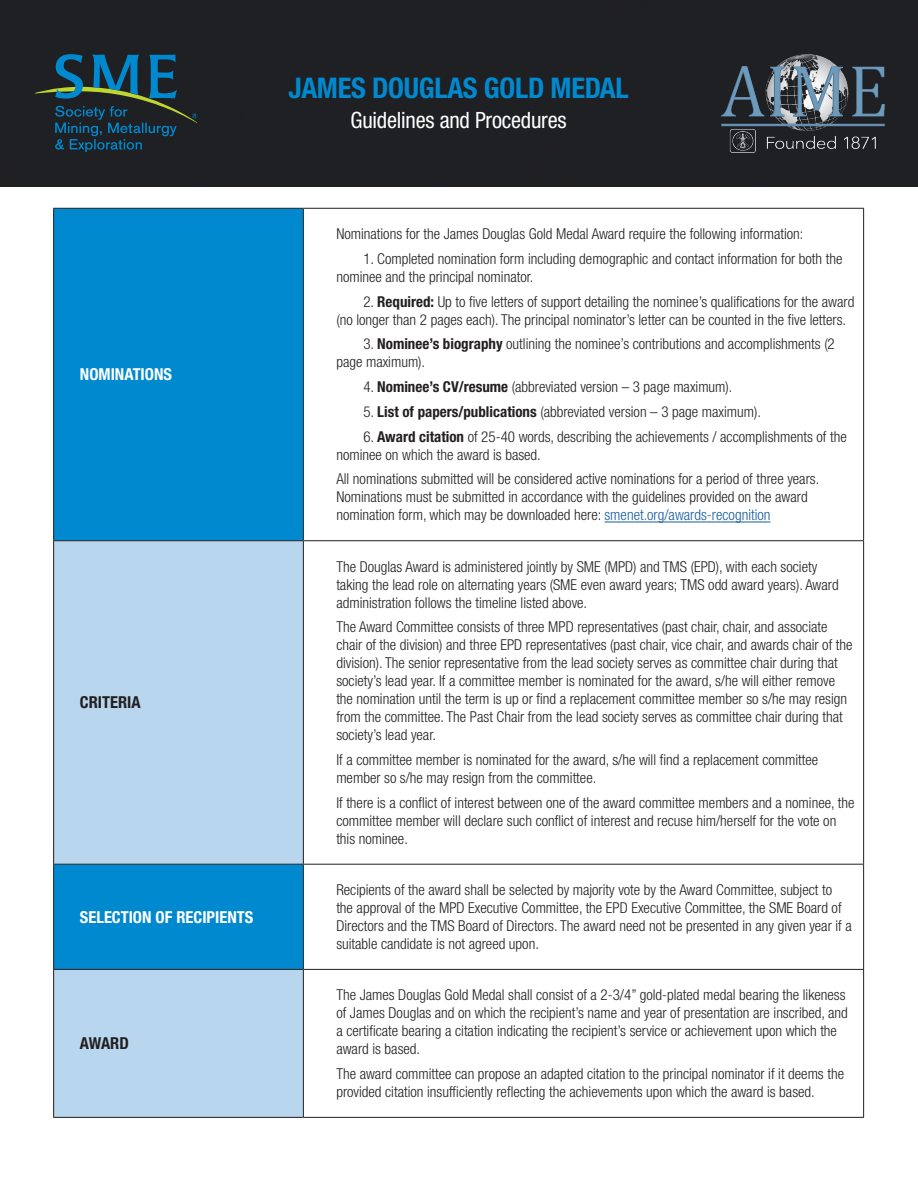
<style>
.page{position:relative;width:918px;height:1188px;background:#fff}
.page>*{position:absolute;margin:0;border:0;box-sizing:border-box;transform-origin:0 0}
.Award_Headline_White{font:700 condensed 28.5px "Helvetica Neue LT Std";letter-spacing:-.01em;color:#0089cf}
.Award_Headline_White-2{font:condensed 22.5px "Helvetica Neue LT Std";letter-spacing:-.01em;color:#fff}
.Table_Left_Topic_WHITE{font:700 condensed 16.5px "Helvetica Neue LT Std";color:#fff}
.Table_Left_Topic_BLACK{font:700 condensed 16.5px "Helvetica Neue LT Std";color:#231f20}
.Body{font:300 condensed 15px/18px "Helvetica Neue LT Std";color:#231f20}
.s1{font-weight:700}
.s2{color:#175d9e}
</style>
<div class="page">
<div style="left:54px;top:209px;width:249px;height:331px;background:#0089cf"></div>
<svg style="left:54px;top:541px;width:249px;height:576px;background:#97c7e8"></svg>
<svg style="left:304px;top:541px;width:559px;height:576px"></svg>
<hr style="left:863px;top:865px;width:1px;height:104px;background:#231f20">
<hr style="left:303px;top:209px;width:1px;height:331px;background:#231f20">
<hr style="left:303px;top:541px;width:1px;height:323px;background:#231f20">
<hr style="left:53px;top:865px;width:1px;height:104px;background:#231f20">
<hr style="left:303px;top:865px;width:1px;height:104px;background:#231f20">
<hr style="left:303px;top:970px;width:1px;height:147px;background:#231f20">
<hr style="left:53px;top:208px;width:250px;height:1px;background:#231f20">
<hr style="left:53px;top:209px;width:1px;height:331px;background:#231f20">
<hr style="left:303px;top:208px;width:561px;height:1px;background:#231f20">
<hr style="left:863px;top:209px;width:1px;height:331px;background:#231f20">
<hr style="left:53px;top:540px;width:250px;height:1px;background:#231f20">
<hr style="left:53px;top:541px;width:1px;height:323px;background:#231f20">
<hr style="left:303px;top:540px;width:561px;height:1px;background:#231f20">
<hr style="left:863px;top:541px;width:1px;height:323px;background:#231f20">
<hr style="left:53px;top:864px;width:250px;height:1px;background:#231f20">
<hr style="left:303px;top:864px;width:561px;height:1px;background:#231f20">
<hr style="left:53px;top:969px;width:250px;height:1px;background:#231f20">
<hr style="left:53px;top:970px;width:1px;height:147px;background:#231f20">
<hr style="left:303px;top:969px;width:561px;height:1px;background:#231f20">
<hr style="left:863px;top:970px;width:1px;height:147px;background:#231f20">
<hr style="left:53px;top:1117px;width:250px;height:1px;background:#231f20">
<hr style="left:303px;top:1117px;width:561px;height:1px;background:#231f20">
<hr style="left:604px;top:522px;width:167px;height:1px;background:#175d9e">
<div style="left:268px;top:0;width:650px;height:187px;background:#1e2023"></div>
<div style="left:0;top:0;width:268px;height:187px;background:#1e2023"></div>
<svg style="left:35px;top:54px;width:162px;height:99px"></svg>
<img style="left:721px;top:54px;width:163px;height:99px">
<p class="Award_Headline_White" style="left:288px;top:71px;width:342px">JAMES DOUGLAS GOLD MEDAL</p>
<p class="Award_Headline_White-2" style="left:351px;top:108px;width:218px">Guidelines and Procedures</p>
<p class="Table_Left_Topic_WHITE" style="left:80px;top:365px;width:94px">NOMINATIONS</p>
<p class="Table_Left_Topic_BLACK" style="left:80px;top:692px;width:62px">CRITERIA</p>
<p class="Table_Left_Topic_WHITE" style="left:80px;top:907px;width:175px">SELECTION OF RECIPIENTS</p>
<p class="Table_Left_Topic_BLACK" style="left:80px;top:1033px;width:51px">AWARD</p>
<p class="Body" style="left:336px;top:225px;width:469px">Nominations for the James Douglas Gold Medal Award require the following information:</p>
<p class="Body" style="left:336px;top:250px;width:508px;text-indent:27px">1. Completed nomination form including demographic and contact information for both the nominee and the principal nominator.</p>
<p class="Body" style="left:336px;top:292px;width:520px;text-indent:27px">2. <span class="s1">Required:</span> Up to five letters of support detailing the nominee’s qualifications for the award (no longer than 2 pages each). The principal nominator’s letter can be counted in the five letters.</p>
<p class="Body" style="left:336px;top:335px;width:500px;text-indent:27px">3. <span class="s1">Nominee’s biography</span> outlining the nominee’s contributions and accomplishments (2 page maximum).</p>
<p class="Body" style="left:363px;top:378px;width:371px">4. <span class="s1">Nominee’s CV/resume</span> (abbreviated version – 3 page maximum).</p>
<p class="Body" style="left:363px;top:403px;width:399px">5. <span class="s1">List of papers/publications</span> (abbreviated version – 3 page maximum).</p>
<p class="Body" style="left:336px;top:427px;width:512px;text-indent:27px">6. <span class="s1">Award citation</span> of 25-40 words, describing the achievements / accomplishments of the nominee on which the award is based.</p>
<p class="Body" style="left:336px;top:470px;width:484px">All nominations submitted will be considered active nominations for a period of three years.<br>Nominations must be submitted in accordance with the guidelines provided on the award nomination form, which may be downloaded here: <span class="s2">smenet.org/awards-recognition</span></p>
<p class="Body" style="left:336px;top:557px;width:504px">The Douglas Award is administered jointly by SME (MPD) and TMS (EPD), with each society taking the lead role on alternating years (SME even award years; TMS odd award years). Award administration follows the timeline listed above.</p>
<p class="Body" style="left:336px;top:618px;width:518px">The Award Committee consists of three MPD representatives (past chair, chair, and associate chair of the division) and three EPD representatives (past chair, vice chair, and awards chair of the division). The senior representative from the lead society serves as committee chair during that society’s lead year. If a committee member is nominated for the award, s/he will either remove the nomination until the term is up or find a replacement committee member so s/he may resign from the committee. The Past Chair from the lead society serves as committee chair during that society’s lead year.</p>
<p class="Body" style="left:336px;top:751px;width:483px">If a committee member is nominated for the award, s/he will find a replacement committee member so s/he may resign from the committee.</p>
<p class="Body" style="left:336px;top:794px;width:520px">If there is a conflict of interest between one of the award committee members and a nominee, the committee member will declare such conflict of interest and recuse him/herself for the vote on this nominee.</p>
<p class="Body" style="left:336px;top:881px;width:517px">Recipients of the award shall be selected by majority vote by the Award Committee, subject to the approval of the MPD Executive Committee, the EPD Executive Committee, the SME Board of Directors and the TMS Board of Directors. The award need not be presented in any given year if a suitable candidate is not agreed upon.</p>
<p class="Body" style="left:336px;top:986px;width:513px">The James Douglas Gold Medal shall consist of a 2-3/4” gold-plated medal bearing the likeness of James Douglas and on which the recipient’s name and year of presentation are inscribed, and a certificate bearing a citation indicating the recipient’s service or achievement upon which the award is based.</p>
<p class="Body" style="left:336px;top:1065px;width:509px">The award committee can propose an adapted citation to the principal nominator if it deems the provided citation insufficiently reflecting the achievements upon which the award is based.</p>
</div>
